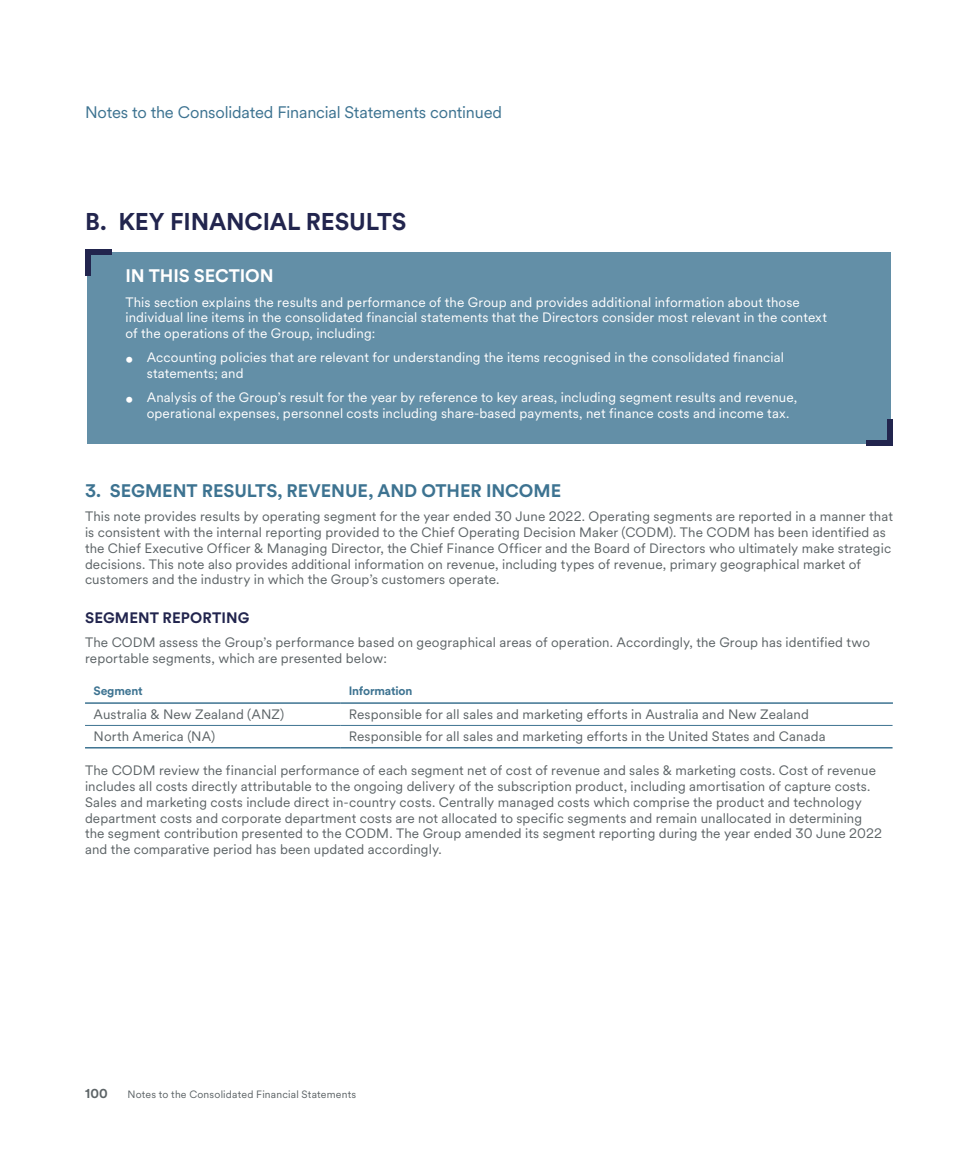
<style>
.page{position:relative;width:978px;height:1149px;background:#fff}
.page>*{position:absolute;margin:0;border:0;box-sizing:border-box;transform-origin:0 0}
.t1{font:700 24px "Nearmap Circular";letter-spacing:-.005em;color:#22254e}
.t2{font:700 18px "Nearmap Circular";color:#3d7391}
.t3{font:700 18px "Nearmap Circular";letter-spacing:-.005em;color:#fff}
.t4{font:16.5px "Nearmap Circular";letter-spacing:-.01em;color:#3d7391}
.t5{font:700 15px "Nearmap Circular";letter-spacing:.005em;color:#22254e}
.t6{font:13.5px/15.8px "Nearmap Circular";letter-spacing:.01em;color:#5d6467}
.t7{font:13.5px/15.8px "Nearmap Circular";letter-spacing:.01em;color:#fff}
.t8{font:700 12.75px "Nearmap Circular";color:#5d6467}
.t9{font:700 12px "Nearmap Circular";letter-spacing:-.015em;color:#3d7391}
.t10{font:10.5px "Nearmap Circular";letter-spacing:.02em;color:#5d6467}
.s1{font-weight:700;font-size:14.25px}
</style>
<div class="page">
<div style="left:87px;top:252px;width:804px;height:191px;background:#638fa7"></div>
<div style="left:85px;top:249px;width:5px;height:27px;background:#22254e"></div>
<div style="left:85px;top:249px;width:27px;height:6px;background:#22254e"></div>
<div style="left:888px;top:419px;width:5px;height:27px;background:#22254e"></div>
<div style="left:866px;top:441px;width:27px;height:5px;background:#22254e"></div>
<hr style="left:85px;top:746px;width:255px;height:2px;background:#3d7391">
<hr style="left:340px;top:746px;width:553px;height:2px;background:#3d7391">
<hr style="left:85px;top:725px;width:255px;height:1px;background:#3d7391">
<hr style="left:340px;top:725px;width:553px;height:1px;background:#3d7391">
<hr style="left:85px;top:702px;width:255px;height:1px;background:#3d7391">
<hr style="left:340px;top:702px;width:553px;height:1px;background:#3d7391">
<p class="t4" style="left:85px;top:101px;width:419px">Notes to the Consolidated Financial Statements continued</p>
<h1 class="t1" style="left:85px;top:205px;width:323px">B. KEY FINANCIAL RESULTS</h1>
<h2 class="t3" style="left:126px;top:263px;width:150px">IN THIS SECTION</h2>
<p class="t7" style="left:125px;top:293px;width:703px">This section explains the results and performance of the Group and provides additional information about those individual line items in the consolidated financial statements that the Directors consider most relevant in the context of the operations of the Group, including:</p>
<p class="t7" style="left:147px;top:349px;width:639px;text-indent:-21px"><span class="s1">•</span> Accounting policies that are relevant for understanding the items recognised in the consolidated financial statements; and</p>
<p class="t7" style="left:147px;top:389px;width:652px;text-indent:-21px"><span class="s1">•</span> Analysis of the Group’s result for the year by reference to key areas, including segment results and revenue, operational expenses, personnel costs including share‑based payments, net finance costs and income tax.</p>
<h2 class="t2" style="left:85px;top:478px;width:478px">3. SEGMENT RESULTS, REVENUE, AND OTHER INCOME</h2>
<p class="t6" style="left:85px;top:508px;width:809px">This note provides results by operating segment for the year ended 30 June 2022. Operating segments are reported in a manner that is consistent with the internal reporting provided to the Chief Operating Decision Maker (CODM). The CODM has been identified as the Chief Executive Officer &amp; Managing Director, the Chief Finance Officer and the Board of Directors who ultimately make strategic decisions. This note also provides additional information on revenue, including types of revenue, primary geographical market of customers and the industry in which the Group’s customers operate.</p>
<p class="t5" style="left:85px;top:606px;width:166px">SEGMENT REPORTING</p>
<p class="t6" style="left:85px;top:633px;width:786px">The CODM assess the Group’s performance based on geographical areas of operation. Accordingly, the Group has identified two reportable segments, which are presented below:</p>
<p class="t9" style="left:94px;top:682px;width:51px">Segment</p>
<p class="t9" style="left:349px;top:682px;width:65px">Information</p>
<p class="t6" style="left:94px;top:705px;width:192px">Australia &amp; New Zealand (ANZ)</p>
<p class="t6" style="left:349px;top:705px;width:462px">Responsible for all sales and marketing efforts in Australia and New Zealand</p>
<p class="t6" style="left:94px;top:728px;width:123px">North America (NA)</p>
<p class="t6" style="left:349px;top:728px;width:478px">Responsible for all sales and marketing efforts in the United States and Canada</p>
<p class="t6" style="left:85px;top:761px;width:799px">The CODM review the financial performance of each segment net of cost of revenue and sales &amp; marketing costs. Cost of revenue includes all costs directly attributable to the ongoing delivery of the subscription product, including amortisation of capture costs.<br>Sales and marketing costs include direct in‑country costs. Centrally managed costs which comprise the product and technology department costs and corporate department costs are not allocated to specific segments and remain unallocated in determining the segment contribution presented to the CODM. The Group amended its segment reporting during the year ended 30 June 2022 and the comparative period has been updated accordingly.</p>
<p class="t8" style="left:85px;top:1084px;width:24px">100</p>
<p class="t10" style="left:128px;top:1086px;width:230px">Notes to the Consolidated Financial Statements</p>
</div>
